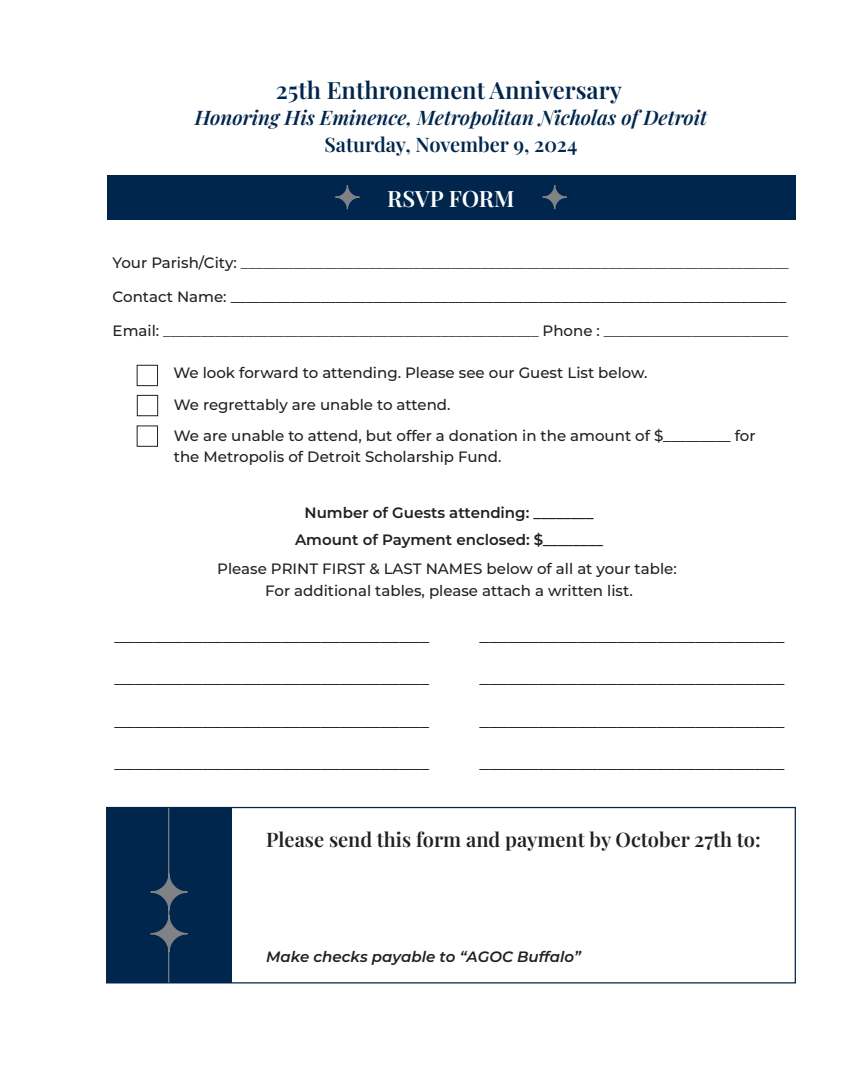
<style>
.page{position:relative;width:867px;height:1069px;background:#fff}
.page>*{position:absolute;margin:0;border:0;box-sizing:border-box;transform-origin:0 0}
.t1{font:600 23.75px "Playfair Display";color:#00264d}
.t2{font:600 22.5px "Playfair Display";letter-spacing:-.005em;color:#fff}
.t3{font:20px "Montserrat";color:#231f20}
.t4{font:italic 600 20px "Playfair Display";color:#00264d}
.t5{font:600 20px "Playfair Display";color:#231f20}
.t6{font:600 20px "Playfair Display";color:#00264d}
.t7{font:500 15px/31.2px "Montserrat";color:#231f20}
.t8{font:15px "Montserrat";color:#231f20}
.t9{font:600 15px/27.5px "Montserrat";color:#231f20;text-align:center}
.t10{font:italic 600 15px "Montserrat";color:#231f20}
.s1{font-weight:500}
</style>
<div class="page">
<div style="left:106px;top:808px;width:125px;height:174px;background:#00264d"></div>
<div style="left:106px;top:807px;width:689px;height:176px;border:1px solid #00264d"></div>
<div style="left:137px;top:365px;width:21px;height:21px;border:1px solid #231f20"></div>
<div style="left:137px;top:426px;width:21px;height:21px;border:1px solid #231f20"></div>
<div style="left:137px;top:395px;width:21px;height:21px;border:1px solid #231f20"></div>
<hr style="left:168px;top:808px;width:1px;height:174px;background:#808285">
<svg style="left:150px;top:915px;width:37px;height:37px"></svg>
<div style="left:150px;top:914px;width:38px;height:39px;border:1px solid #808285;border-radius:50%"></div>
<svg style="left:150px;top:873px;width:37px;height:37px"></svg>
<div style="left:150px;top:873px;width:38px;height:38px;border:1px solid #808285;border-radius:50%"></div>
<div style="left:107px;top:176px;width:688px;height:44px;background:#00264d"></div>
<svg style="left:542px;top:185px;width:24px;height:24px"></svg>
<div style="left:542px;top:185px;width:25px;height:25px;border:1px solid #808285;border-radius:50%"></div>
<svg style="left:335px;top:185px;width:24px;height:24px"></svg>
<div style="left:335px;top:185px;width:25px;height:25px;border:1px solid #808285;border-radius:50%"></div>
<h1 class="t1" style="left:276px;top:71px;width:347px">25th Enthronement Anniversary</h1>
<h3 class="t4" style="left:195px;top:102px;width:513px">Honoring His Eminence, Metropolitan Nicholas of Detroit</h3>
<h3 class="t6" style="left:324px;top:128px;width:254px">Saturday, November 9, 2024</h3>
<h2 class="t2" style="left:387px;top:180px;width:129px">RSVP FORM</h2>
<p class="t8" style="left:113px;top:253px;width:677px"><span class="s1">Your Parish/City:</span> _________________________________________________________________________</p>
<p class="t7" style="left:113px;top:280px;width:674px">Contact Name: __________________________________________________________________________</p>
<p class="t8" style="left:113px;top:320px;width:677px"><span class="s1">Email:</span> __________________________________________________ <span class="s1">Phone :</span> _________________________</p>
<p class="t7" style="left:173px;top:357px;width:583px">We look forward to attending. Please see our Guest List below.<br>We regrettably are unable to attend.<br>We are unable to attend, but offer a donation in the amount of $_________ for</p>
<p class="t7" style="left:174px;top:440px;width:329px">the Metropolis of Detroit Scholarship Fund.</p>
<p class="t9" style="left:295px;top:498px;width:309px">Number of Guests attending: ________<br>Amount of Payment enclosed: $________</p>
<p class="t7" style="left:217px;top:556px;width:461px;line-height:22.5px;text-align:center">Please PRINT FIRST &amp; LAST NAMES below of all at your table:<br>For additional tables, please attach a written list.</p>
<h3 class="t3" style="left:114px;top:621px;width:316px">________________________________</h3>
<h3 class="t3" style="left:479px;top:621px;width:306px">_______________________________</h3>
<h3 class="t3" style="left:114px;top:663px;width:316px">________________________________</h3>
<h3 class="t3" style="left:479px;top:663px;width:306px">_______________________________</h3>
<h3 class="t3" style="left:114px;top:706px;width:316px">________________________________</h3>
<h3 class="t3" style="left:479px;top:706px;width:306px">_______________________________</h3>
<h3 class="t3" style="left:114px;top:748px;width:316px">________________________________</h3>
<h3 class="t3" style="left:479px;top:748px;width:306px">_______________________________</h3>
<h3 class="t5" style="left:266px;top:824px;width:496px">Please send this form and payment by October 27th to:</h3>
<p class="t10" style="left:266px;top:946px;width:316px">Make checks payable to “AGOC Buffalo”</p>
</div>
